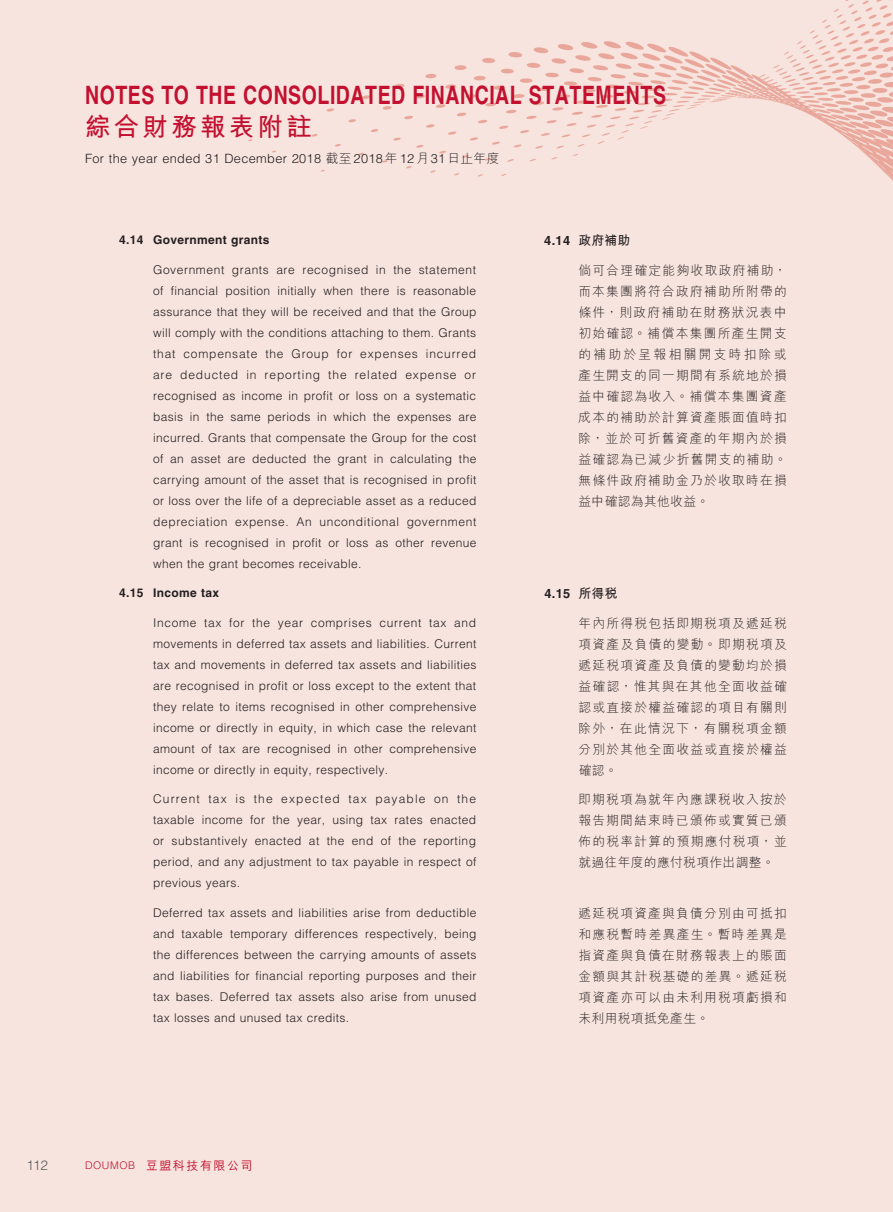
<style>
.page{position:relative;width:893px;height:1212px;background:#f8e3dd}
.page>*{position:absolute;margin:0;border:0;box-sizing:border-box;transform-origin:0 0}
.t1{font:700 25.5px "M Hei HK";letter-spacing:.13em;color:#c3102f}
.t2{font:700 25.35px "Helvetica";letter-spacing:.03em;color:#c3102f;scale:.77 1}
.t3{font:300 13.5px "Helvetica";color:#57585a}
.t4{font:300 12.75px/21px "M Hei HK";letter-spacing:.095em;color:#231f20;text-align:justify}
.t5{font:300 12.75px "Helvetica";letter-spacing:.03em;color:#231f20}
.t6{font:700 12.75px "Helvetica";color:#231f20}
.t7{font:300 12px/21px "Helvetica";letter-spacing:.03em;color:#231f20;text-align:justify}
.t8{font:700 12px "Helvetica";letter-spacing:.03em;color:#231f20}
.t9{font:500 12px "M Hei HKS";letter-spacing:.13em;color:#c3102f}
.t10{font:300 10.5px "Helvetica";color:#c3102f}
.s1{font-family:"M Hei HK"}
.s2{font-family:"Helvetica";font-weight:300;font-size:10.5px}
</style>
<div class="page">
<h2 class="t2" style="left:85px;top:80px;width:38px">NOTES</h2>
<h2 class="t2" style="left:161px;top:80px;width:63px">TO THE</h2>
<h2 class="t2" style="left:243px;top:80px;width:37px">CONSOLID</h2>
<h2 class="t2" style="left:351px;top:80px;width:37px">ATED</h2>
<h2 class="t2" style="left:412px;top:80px;width:278px">FINANCIAL STATEMENTS</h2>
<h1 class="t1" style="left:85px;top:108px;width:228px">綜合財務報表附註</h1>
<p class="t5" style="left:85px;top:151px;width:416px">For the year ended 31 December 2018 <span class="s1">截至</span>2018<span class="s1">年</span>12<span class="s1">月</span>31<span class="s1">日止年度</span></p>
<p class="t8" style="left:119px;top:233px;width:152px">4.14 GOVERNMENT GRANTS</p>
<p class="t7" style="left:153px;top:259px;width:325px">Government grants are recognised in the statement of financial position initially when there is reasonable assurance that they will be received and that the Group will comply with the conditions attaching to them. Grants that compensate the Group for expenses incurred are deducted in reporting the related expense or recognised as income in profit or loss on a systematic basis in the same periods in which the expenses are incurred. Grants that compensate the Group for the cost of an asset are deducted the grant in calculating the carrying amount of the asset that is recognised in profit or loss over the life of a depreciable asset as a reduced depreciation expense. An unconditional government grant is recognised in profit or loss as other revenue when the grant becomes receivable.</p>
<p class="t8" style="left:119px;top:586px;width:102px">4.15 INCOME TAX</p>
<p class="t7" style="left:153px;top:612px;width:325px">Income tax for the year comprises current tax and movements in deferred tax assets and liabilities. Current tax and movements in deferred tax assets and liabilities are recognised in profit or loss except to the extent that they relate to items recognised in other comprehensive income or directly in equity, in which case the relevant amount of tax are recognised in other comprehensive income or directly in equity, respectively.</p>
<p class="t7" style="left:153px;top:788px;width:325px">Current tax is the expected tax payable on the taxable income for the year, using tax rates enacted or substantively enacted at the end of the reporting period, and any adjustment to tax payable in respect of previous years.</p>
<p class="t7" style="left:153px;top:902px;width:325px">Deferred tax assets and liabilities arise from deductible and taxable temporary differences respectively, being the differences between the carrying amounts of assets and liabilities for financial reporting purposes and their tax bases. Deferred tax assets also arise from unused tax losses and unused tax credits.</p>
<p class="t6" style="left:544px;top:233px;width:88px">4.14 <span class="s1">政府補助</span></p>
<p class="t4" style="left:578px;top:259px;width:210px">倘可合理確定能夠收取政府補助，而本集團將符合政府補助所附帶的條件，則政府補助在財務狀況表中初始確認。補償本集團所產生開支的補助於呈報相關開支時扣除或產生開支的同一期間有系統地於損益中確認為收入。補償本集團資產成本的補助於計算資產賬面值時扣除，並於可折舊資產的年期內於損益確認為已減少折舊開支的補助。無條件政府補助金乃於收取時在損益中確認為其他收益。</p>
<p class="t6" style="left:544px;top:586px;width:74px">4.15 <span class="s1">所得稅</span></p>
<p class="t4" style="left:578px;top:612px;width:210px">年內所得稅包括即期稅項及遞延稅項資產及負債的變動。即期稅項及遞延稅項資產及負債的變動均於損益確認，惟其與在其他全面收益確認或直接於權益確認的項目有關則除外，在此情況下，有關稅項金額分別於其他全面收益或直接於權益確認。</p>
<p class="t4" style="left:578px;top:789px;width:210px">即期稅項為就年內應課稅收入按於報告期間結束時已頒佈或實質已頒佈的稅率計算的預期應付稅項，並就過往年度的應付稅項作出調整。</p>
<p class="t4" style="left:578px;top:902px;width:210px">遞延稅項資產與負債分別由可抵扣和應稅暫時差異產生。暫時差異是指資產與負債在財務報表上的賬面金額與其計稅基礎的差異。遞延稅項資產亦可以由未利用稅項虧損和未利用稅項抵免產生。</p>
<p class="t3" style="left:26px;top:1156px;width:23px">112</p>
<p class="t10" style="left:85px;top:1158px;width:18px">Doumo</p>
<p class="t9" style="left:128px;top:1156px;width:126px"><span class="s2">b</span> 豆盟科技有限公司</p>
</div>
